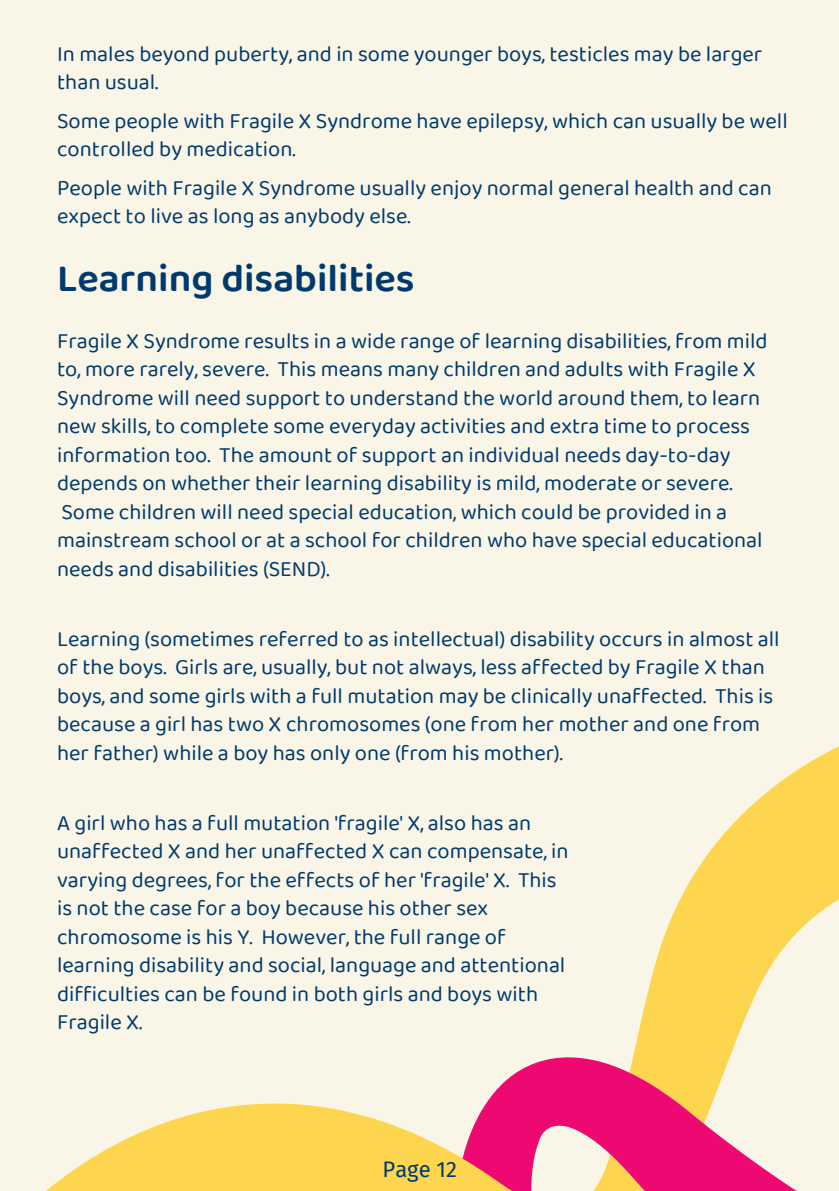
<style>
.page{position:relative;width:839px;height:1191px;background:#fff}
.page>*{position:absolute;margin:0;border:0;box-sizing:border-box;transform-origin:0 0}
.t1{font:600 40px "Baloo 2";color:#003a6c}
.t2{font:22px/28.4px "Baloo 2";color:#003a6c}
.t3{font:22px "Fira Sans";color:#003a6c}
</style>
<div class="page">
<div style="left:0;top:0;width:838px;height:1191px;background:#f9f5e7"></div>
<svg style="left:638px;top:746px;width:200px;height:292px;fill:#fed54f"></svg>
<svg style="left:46px;top:1033px;width:627px;height:158px"></svg>
<svg style="left:436px;top:1038px;width:361px;height:153px"></svg>
<p class="t2" style="left:57px;top:39px;width:706px">In males beyond puberty, and in some younger boys, testicles may be larger than usual.</p>
<p class="t2" style="left:57px;top:106px;width:732px">Some people with Fragile X Syndrome have epilepsy, which can usually be well controlled by medication.</p>
<p class="t2" style="left:57px;top:173px;width:716px">People with Fragile X Syndrome usually enjoy normal general health and can expect to live as long as anybody else.</p>
<h1 class="t1" style="left:57px;top:254px;width:359px">Learning disabilities</h1>
<p class="t2" style="left:57px;top:326px;width:712px">Fragile X Syndrome results in a wide range of learning disabilities, from mild to, more rarely, severe. This means many children and adults with Fragile X Syndrome will need support to understand the world around them, to learn new skills, to complete some everyday activities and extra time to process information too. The amount of support an individual needs day-to-day depends on whether their learning disability is mild, moderate or severe.<br>Some children will need special education, which could be provided in a mainstream school or at a school for children who have special educational needs and disabilities (SEND).</p>
<p class="t2" style="left:57px;top:624px;width:724px">Learning (sometimes referred to as intellectual) disability occurs in almost all of the boys. Girls are, usually, but not always, less affected by Fragile X than boys, and some girls with a full mutation may be clinically unaffected. This is because a girl has two X chromosomes (one from her mother and one from her father) while a boy has only one (from his mother).</p>
<p class="t2" style="left:57px;top:808px;width:513px">A girl who has a full mutation 'fragile' X, also has an unaffected X and her unaffected X can compensate, in varying degrees, for the effects of her 'fragile' X. This is not the case for a boy because his other sex chromosome is his Y. However, the full range of learning disability and social, language and attentional difficulties can be found in both girls and boys with Fragile X.</p>
<p class="t3" style="left:382px;top:1157px;width:76px">Page 12</p>
</div>
